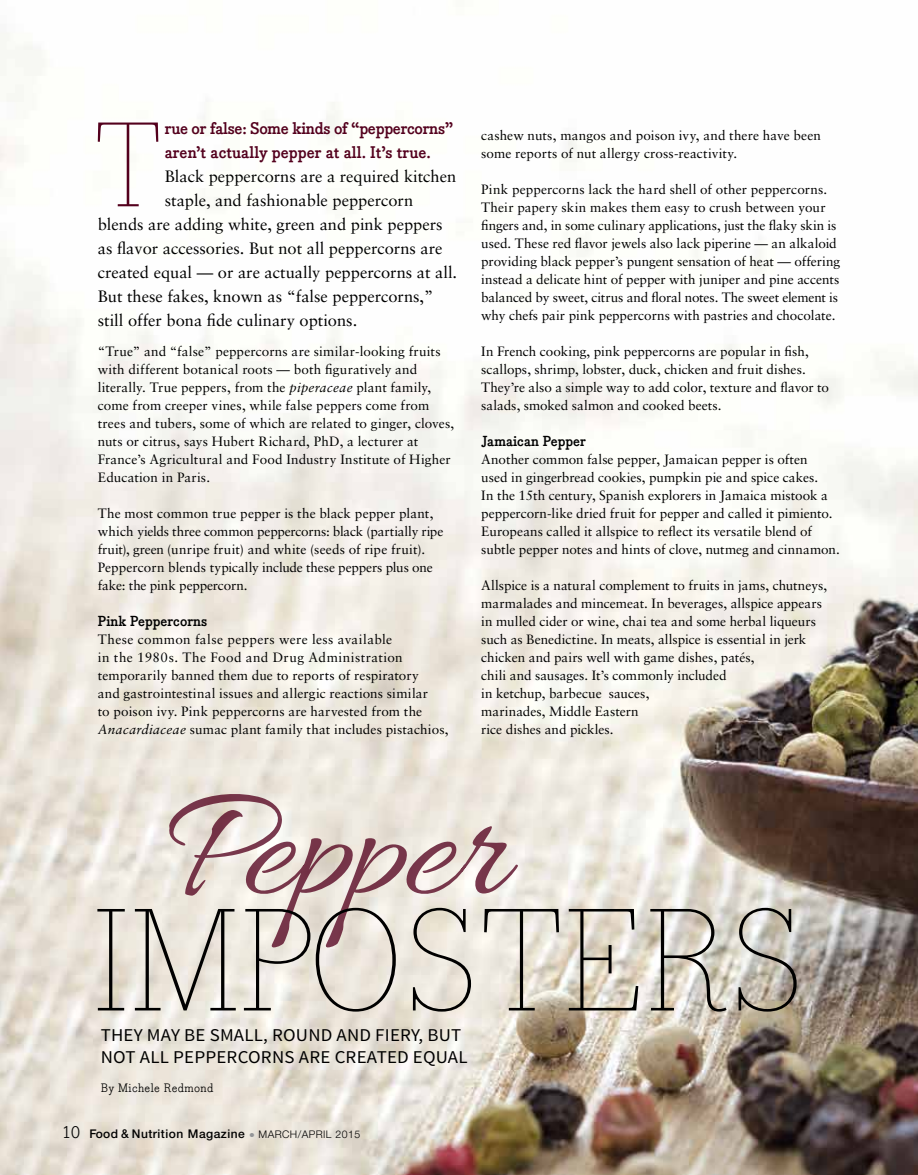
<style>
.page{position:relative;width:918px;height:1175px;background:#fff}
.page>*{position:absolute;margin:0;border:0;box-sizing:border-box;transform-origin:0 0}
.t1{font:100 142.5px "Bodoni Egyptian Pro";color:#000}
.t2{font:100 117.6px "Bodoni Egyptian Pro";color:#53001d}
.t3{font:18px "Source Sans Pro";color:#000;scale:1.05 1}
.t4{font:16.5px "Sabon";color:#000}
.t5{font:700 16.5px/24px "Bodoni Egyptian Pro";letter-spacing:-.02em;color:#53001d}
.t6{font:700 14.25px "Bodoni Egyptian Pro";color:#000}
.t7{font:13.5px/18px "Sabon LT Std";letter-spacing:.005em;color:#000}
.t8{font:500 12px "Helvetica Neue LT Std";letter-spacing:.04em;color:#000}
.t9{font:12px "Bodoni Egyptian Pro";letter-spacing:.03em;color:#000}
.t10{font:300 10.5px "Helvetica Neue LT Std";color:#000}
.s1{font-style:italic}
.s2{font-family:"Bodoni Egyptian Pro";font-weight:400;font-size:16.5px}
.s3{font-family:"Bodoni Egyptian Pro";font-weight:900;font-size:10.5px;color:#939598}
.s4{font-weight:300;font-size:10.5px}
</style>
<div class="page">
<img style="left:0;top:32px;width:918px;height:1142px">
<svg style="left:168px;top:792px;width:351px;height:157px;background:#dccfc9"></svg>
<h2 class="t2" style="left:91px;top:93px;width:62px">T</h2>
<p class="t5" style="left:165px;top:117px;width:290px">rue or false: Some kinds of “peppercorns” aren’t actually pepper at all. It’s true.</p>
<p class="t4" style="left:165px;top:167px;width:293px">Black peppercorns are a required kitchen</p>
<p class="t4" style="left:165px;top:191px;width:250px">staple, and fashionable peppercorn</p>
<p class="t4" style="left:98px;top:215px;width:346px">blends are adding white, green and pink peppers</p>
<p class="t4" style="left:98px;top:239px;width:346px">as flavor accessories. But not all peppercorns are</p>
<p class="t4" style="left:98px;top:263px;width:361px">created equal — or are actually peppercorns at all.</p>
<p class="t4" style="left:98px;top:287px;width:337px">But these fakes, known as “false peppercorns,”</p>
<p class="t4" style="left:98px;top:311px;width:261px">still offer bona fide culinary options.</p>
<p class="t7" style="left:98px;top:342px;width:358px">“True” and “false” peppercorns are similar-looking fruits with different botanical roots — both figuratively and literally. True peppers, from the <span class="s1">piperaceae</span> plant family, come from creeper vines, while false peppers come from trees and tubers, some of which are related to ginger, cloves, nuts or citrus, says Hubert Richard, PhD, a lecturer at France’s Agricultural and Food Industry Institute of Higher Education in Paris.</p>
<p class="t7" style="left:98px;top:504px;width:347px">The most common true pepper is the black pepper plant, which yields three common peppercorns: black (partially ripe fruit), green (unripe fruit) and white (seeds of ripe fruit).<br>Peppercorn blends typically include these peppers plus one fake: the pink peppercorn.</p>
<p class="t6" style="left:98px;top:612px;width:111px">Pink Peppercorns</p>
<p class="t7" style="left:98px;top:630px;width:352px">These common false peppers were less available<br>in the 1980s. The Food and Drug Administration temporarily banned them due to reports of respiratory<br>and gastrointestinal issues and allergic reactions similar<br>to poison ivy. Pink peppercorns are harvested from the <span class="s1">Anacardiaceae</span> sumac plant family that includes pistachios,</p>
<p class="t7" style="left:481px;top:126px;width:341px">cashew nuts, mangos and poison ivy, and there have been some reports of nut allergy cross-reactivity.</p>
<p class="t7" style="left:481px;top:180px;width:361px">Pink peppercorns lack the hard shell of other peppercorns.<br>Their papery skin makes them easy to crush between your fingers and, in some culinary applications, just the flaky skin is used. These red flavor jewels also lack piperine — an alkaloid providing black pepper’s pungent sensation of heat — offering instead a delicate hint of pepper with juniper and pine accents balanced by sweet, citrus and floral notes. The sweet element is why chefs pair pink peppercorns with pastries and chocolate.</p>
<p class="t7" style="left:481px;top:342px;width:349px">In French cooking, pink peppercorns are popular in fish, scallops, shrimp, lobster, duck, chicken and fruit dishes.<br>They’re also a simple way to add color, texture and flavor to salads, smoked salmon and cooked beets.</p>
<p class="t6" style="left:481px;top:432px;width:106px">Jamaican Pepper</p>
<p class="t7" style="left:481px;top:450px;width:360px">Another common false pepper, Jamaican pepper is often<br>used in gingerbread cookies, pumpkin pie and spice cakes.<br>In the 15th century, Spanish explorers in Jamaica mistook a peppercorn-like dried fruit for pepper and called it pimiento.<br>Europeans called it allspice to reflect its versatile blend of subtle pepper notes and hints of clove, nutmeg and cinnamon.</p>
<p class="t7" style="left:481px;top:576px;width:348px">Allspice is a natural complement to fruits in jams, chutneys, marmalades and mincemeat. In beverages, allspice appears in mulled cider or wine, chai tea and some herbal liqueurs such as Benedictine. In meats, allspice is essential in jerk chicken and pairs well with game dishes, patés,<br>chili and sausages. It’s commonly included<br>in ketchup, barbecue sauces,<br>marinades, Middle Eastern<br>rice dishes and pickles.</p>
<h1 class="t1" style="left:89px;top:873px;width:229px">IMPOSTERS</h1>
<h3 class="t3" style="left:101px;top:1023px;width:11px">THEY</h3>
<h3 class="t3" style="left:147px;top:1023px;width:11px">MAY</h3>
<h3 class="t3" style="left:184px;top:1023px;width:36px">BE SMALL</h3>
<h3 class="t3" style="left:263px;top:1023px;width:21px">, ROUND</h3>
<h3 class="t3" style="left:337px;top:1023px;width:12px">AND</h3>
<h3 class="t3" style="left:375px;top:1023px;width:10px">FIERY</h3>
<h3 class="t3" style="left:419px;top:1023px;width:20px">, BUT</h3>
<h3 class="t3" style="left:101px;top:1045px;width:12px">NOT</h3>
<h3 class="t3" style="left:140px;top:1045px;width:11px">ALL</h3>
<h3 class="t3" style="left:173px;top:1045px;width:12px">PEPPERCORNS</h3>
<h3 class="t3" style="left:299px;top:1045px;width:11px">ARE</h3>
<h3 class="t3" style="left:335px;top:1045px;width:11px">CREATED</h3>
<h3 class="t3" style="left:413px;top:1045px;width:11px">EQUAL</h3>
<p class="t9" style="left:101px;top:1080px;width:114px">By Michele Redmond</p>
<p class="t8" style="left:63px;top:1126px;width:213px"><span class="s2">10</span> Food &amp; Nutrition Magazine <span class="s3">•</span> <span class="s4">MARCH</span></p>
<p class="t10" style="left:298px;top:1127px;width:11px">/APRIL</p>
<p class="t10" style="left:336px;top:1127px;width:26px">2015</p>
</div>
